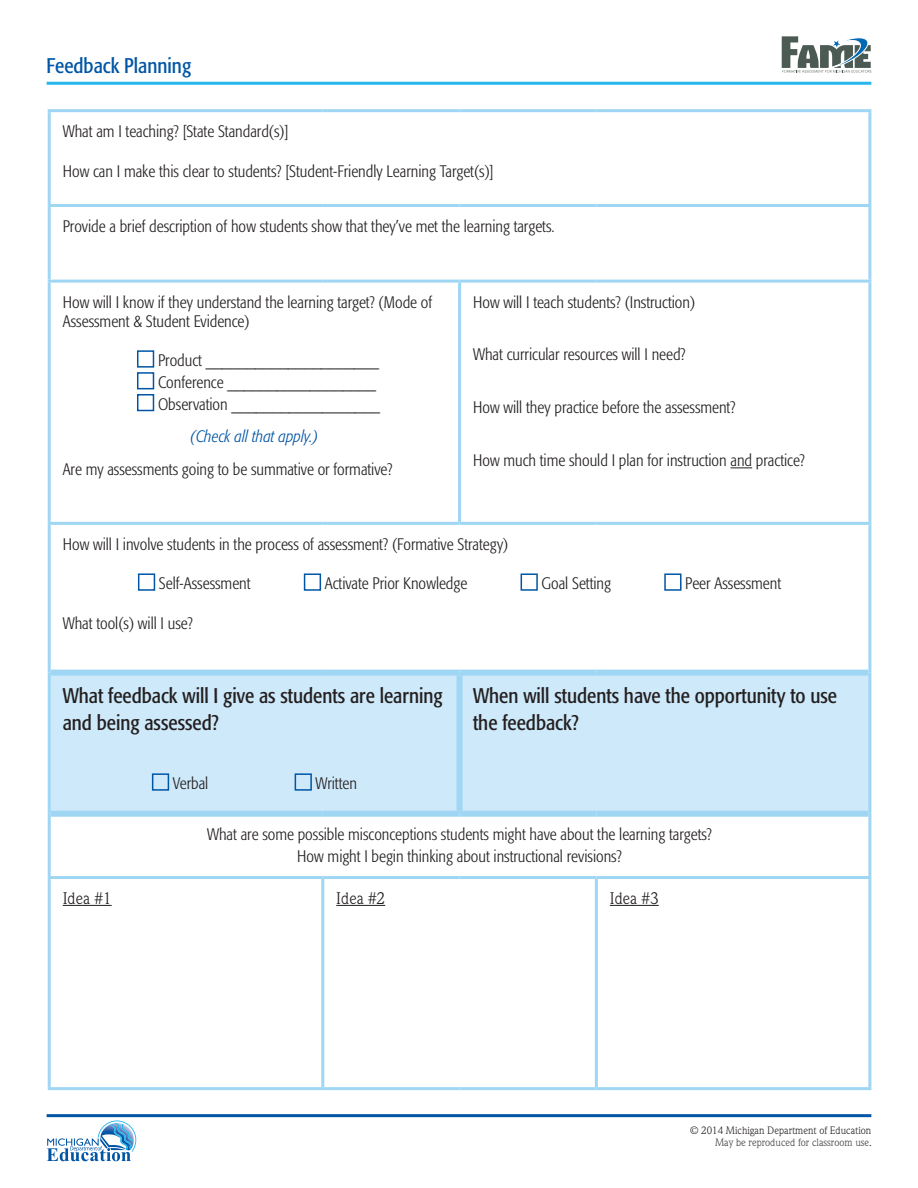
<style>
.page{position:relative;width:918px;height:1188px;background:#fff}
.page>*{position:absolute;margin:0;border:0;box-sizing:border-box;transform-origin:0 0}
.Head2{font:condensed 21px/27px "Formata";color:#231f20}
.Head2-2{font:condensed 21px "Formata";color:#0155a5}
.Table_Body{font:300 condensed 16.5px/19.2px "Formata";color:#231f20}
.Table_Body-2{font:italic 300 condensed 16.5px "Formata";color:#0155a5}
.Body_Text{font:16.5px "Weidemann";color:#231f20}
.t1{font:10.5px "Weidemann";color:#231f20}
.t2{font:10.5px "Weidemann";color:#3e3e3f}
</style>
<div class="page">
<div style="left:51px;top:676px;width:817px;height:135px;background:#cee9f9"></div>
<hr style="left:48px;top:112px;width:3px;height:92px;background:#9fd6f4">
<hr style="left:48px;top:207px;width:3px;height:73px;background:#9fd6f4">
<hr style="left:48px;top:109px;width:275px;height:3px;background:#9fd6f4">
<hr style="left:323px;top:109px;width:137px;height:3px;background:#9fd6f4">
<hr style="left:460px;top:109px;width:136px;height:3px;background:#9fd6f4">
<hr style="left:596px;top:109px;width:275px;height:3px;background:#9fd6f4">
<hr style="left:48px;top:204px;width:275px;height:3px;background:#9fd6f4">
<hr style="left:323px;top:204px;width:137px;height:3px;background:#9fd6f4">
<hr style="left:460px;top:204px;width:136px;height:3px;background:#9fd6f4">
<hr style="left:596px;top:204px;width:275px;height:3px;background:#9fd6f4">
<hr style="left:868px;top:112px;width:3px;height:92px;background:#9fd6f4">
<hr style="left:868px;top:207px;width:3px;height:73px;background:#9fd6f4">
<hr style="left:48px;top:283px;width:3px;height:239px;background:#9fd6f4">
<hr style="left:48px;top:280px;width:275px;height:3px;background:#9fd6f4">
<hr style="left:323px;top:280px;width:137px;height:3px;background:#9fd6f4">
<hr style="left:458px;top:283px;width:3px;height:239px;background:#9fd6f4">
<hr style="left:460px;top:280px;width:136px;height:3px;background:#9fd6f4">
<hr style="left:596px;top:280px;width:275px;height:3px;background:#9fd6f4">
<hr style="left:868px;top:283px;width:3px;height:239px;background:#9fd6f4">
<hr style="left:48px;top:525px;width:3px;height:148px;background:#9fd6f4">
<hr style="left:48px;top:522px;width:275px;height:3px;background:#9fd6f4">
<hr style="left:323px;top:522px;width:137px;height:3px;background:#9fd6f4">
<hr style="left:460px;top:522px;width:136px;height:3px;background:#9fd6f4">
<hr style="left:596px;top:522px;width:275px;height:3px;background:#9fd6f4">
<hr style="left:868px;top:525px;width:3px;height:148px;background:#9fd6f4">
<hr style="left:48px;top:673px;width:3px;height:141px;background:#9fd6f4">
<div style="left:51px;top:670px;width:272px;height:6px;background:#9fd6f4"></div>
<div style="left:323px;top:670px;width:137px;height:6px;background:#9fd6f4"></div>
<div style="left:457px;top:676px;width:6px;height:135px;background:#9fd6f4"></div>
<div style="left:460px;top:670px;width:136px;height:6px;background:#9fd6f4"></div>
<div style="left:596px;top:670px;width:272px;height:6px;background:#9fd6f4"></div>
<hr style="left:868px;top:673px;width:3px;height:141px;background:#9fd6f4">
<hr style="left:48px;top:814px;width:3px;height:62px;background:#9fd6f4">
<div style="left:51px;top:811px;width:272px;height:6px;background:#9fd6f4"></div>
<div style="left:323px;top:811px;width:137px;height:6px;background:#9fd6f4"></div>
<div style="left:460px;top:811px;width:136px;height:6px;background:#9fd6f4"></div>
<div style="left:596px;top:811px;width:272px;height:6px;background:#9fd6f4"></div>
<hr style="left:868px;top:814px;width:3px;height:62px;background:#9fd6f4">
<hr style="left:48px;top:879px;width:3px;height:208px;background:#9fd6f4">
<hr style="left:48px;top:876px;width:275px;height:3px;background:#9fd6f4">
<hr style="left:48px;top:1087px;width:275px;height:3px;background:#9fd6f4">
<hr style="left:321px;top:879px;width:3px;height:208px;background:#9fd6f4">
<hr style="left:323px;top:876px;width:137px;height:3px;background:#9fd6f4">
<hr style="left:460px;top:876px;width:136px;height:3px;background:#9fd6f4">
<hr style="left:323px;top:1087px;width:137px;height:3px;background:#9fd6f4">
<hr style="left:460px;top:1087px;width:136px;height:3px;background:#9fd6f4">
<hr style="left:595px;top:879px;width:3px;height:208px;background:#9fd6f4">
<hr style="left:596px;top:876px;width:275px;height:3px;background:#9fd6f4">
<hr style="left:868px;top:879px;width:3px;height:208px;background:#9fd6f4">
<hr style="left:596px;top:1087px;width:275px;height:3px;background:#9fd6f4">
<div style="left:137px;top:350px;width:17px;height:18px;border:2px solid #0155a5"></div>
<div style="left:137px;top:372px;width:17px;height:17px;border:2px solid #0155a5"></div>
<div style="left:137px;top:394px;width:17px;height:17px;border:2px solid #0155a5"></div>
<svg style="left:731px;top:467px;width:21px;height:1px"></svg>
<div style="left:138px;top:573px;width:17px;height:18px;border:2px solid #0155a5"></div>
<div style="left:304px;top:573px;width:17px;height:18px;border:2px solid #0155a5"></div>
<div style="left:521px;top:573px;width:17px;height:18px;border:2px solid #0155a5"></div>
<div style="left:664px;top:573px;width:18px;height:18px;border:2px solid #0155a5"></div>
<div style="left:152px;top:773px;width:17px;height:18px;border:2px solid #0155a5"></div>
<div style="left:295px;top:773px;width:17px;height:18px;border:2px solid #0155a5"></div>
<hr style="left:63px;top:905px;width:49px;height:1px;background:#231f20">
<hr style="left:336px;top:905px;width:49px;height:1px;background:#231f20">
<hr style="left:610px;top:905px;width:49px;height:1px;background:#231f20">
<hr style="left:47px;top:82px;width:824px;height:3px;background:#26b6ea">
<svg style="left:47px;top:1120px;width:89px;height:41px"></svg>
<hr style="left:47px;top:1114px;width:824px;height:3px;background:#0155a5">
<svg style="left:782px;top:36px;width:89px;height:37px"></svg>
<p class="Head2-2" style="left:47px;top:53px;width:146px">Feedback Planning</p>
<p class="Table_Body" style="left:63px;top:122px;width:227px">What am I teaching? [State Standard(s)]</p>
<p class="Table_Body" style="left:63px;top:161px;width:432px">How can I make this clear to students? [Student-Friendly Learning Target(s)]</p>
<p class="Table_Body" style="left:63px;top:217px;width:493px">Provide a brief description of how students show that they’ve met the learning targets.</p>
<p class="Table_Body" style="left:63px;top:292px;width:371px">How will I know if they understand the learning target? (Mode of<br>Assessment &amp; Student Evidence)</p>
<p class="Table_Body" style="left:158px;top:351px;width:223px">Product _____________________</p>
<p class="Table_Body" style="left:158px;top:372px;width:219px">Conference __________________</p>
<p class="Table_Body" style="left:158px;top:394px;width:224px">Observation __________________</p>
<p class="Table_Body-2" style="left:190px;top:427px;width:130px">(Check all that apply.)</p>
<p class="Table_Body" style="left:63px;top:460px;width:331px">Are my assessments going to be summative or formative?</p>
<p class="Table_Body" style="left:473px;top:292px;width:224px">How will I teach students? (Instruction)</p>
<p class="Table_Body" style="left:473px;top:345px;width:214px">What curricular resources will I need?</p>
<p class="Table_Body" style="left:473px;top:398px;width:264px">How will they practice before the assessment?</p>
<p class="Table_Body" style="left:473px;top:451px;width:334px">How much time should I plan for instruction and practice?</p>
<p class="Table_Body" style="left:63px;top:534px;width:447px">How will I involve students in the process of assessment? (Formative Strategy)</p>
<p class="Table_Body" style="left:159px;top:574px;width:93px">Self-Assessment</p>
<p class="Table_Body" style="left:325px;top:574px;width:144px">Activate Prior Knowledge</p>
<p class="Table_Body" style="left:542px;top:574px;width:71px">Goal Setting</p>
<p class="Table_Body" style="left:685px;top:574px;width:97px">Peer Assessment</p>
<p class="Table_Body" style="left:63px;top:613px;width:132px">What tool(s) will I use?</p>
<p class="Head2" style="left:63px;top:681px;width:381px">What feedback will I give as students are learning and being assessed?</p>
<p class="Table_Body" style="left:173px;top:774px;width:37px">Verbal</p>
<p class="Table_Body" style="left:316px;top:774px;width:43px">Written</p>
<p class="Head2" style="left:473px;top:681px;width:366px">When will students have the opportunity to use the feedback?</p>
<p class="Table_Body" style="left:207px;top:825px;width:507px">What are some possible misconceptions students might have about the learning targets?</p>
<p class="Table_Body" style="left:297px;top:847px;width:326px">How might I begin thinking about instructional revisions?</p>
<p class="Body_Text" style="left:63px;top:888px;width:50px">Idea #1</p>
<p class="Body_Text" style="left:336px;top:888px;width:50px">Idea #2</p>
<p class="Body_Text" style="left:610px;top:888px;width:50px">Idea #3</p>
<p class="t1" style="left:690px;top:1124px;width:183px">© 2014 Michigan Department of Education</p>
<p class="t2" style="left:715px;top:1136px;width:158px">May be reproduced for classroom use.</p>
</div>
